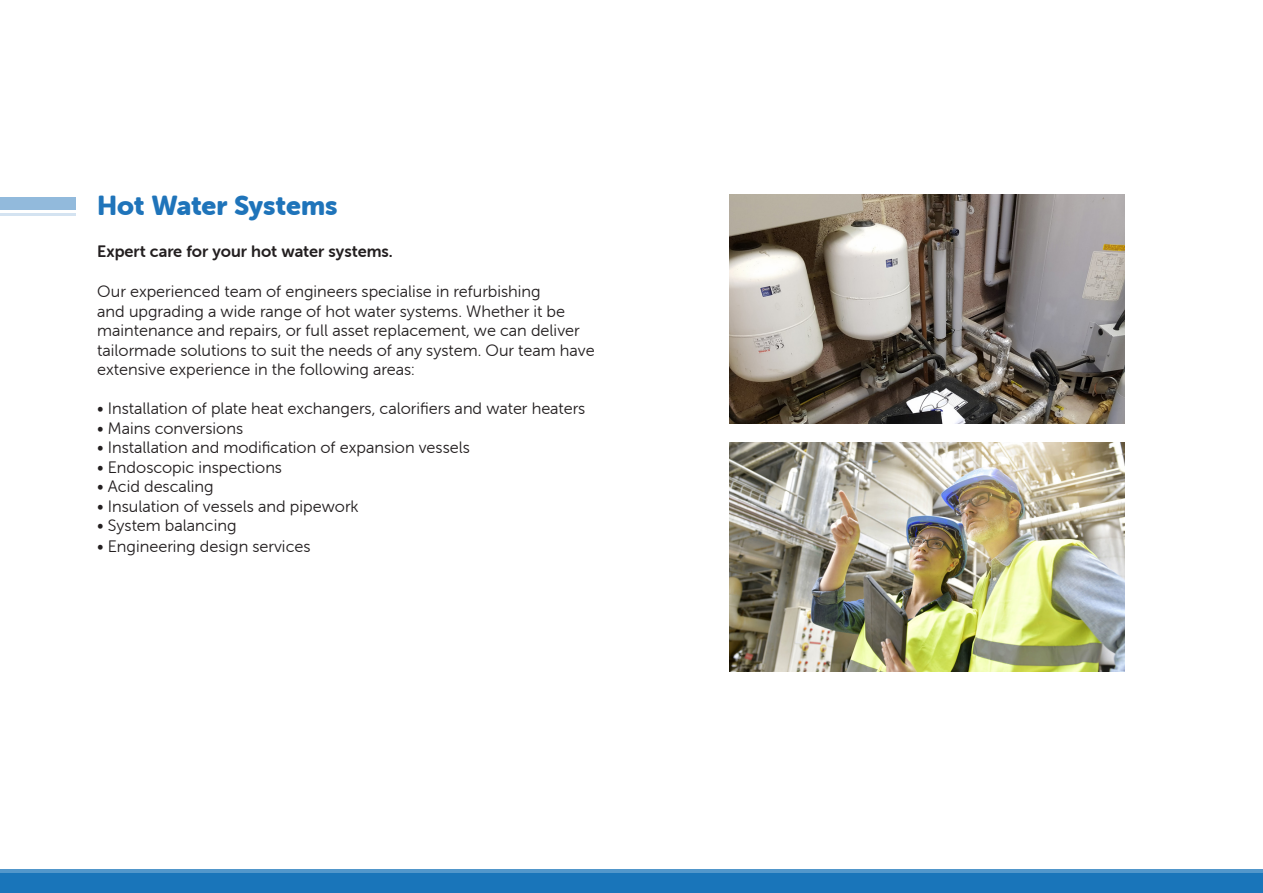
<style>
.page{position:relative;width:1263px;height:893px;background:#fff}
.page>*{position:absolute;margin:0;border:0;box-sizing:border-box;transform-origin:0 0}
.t1{font:27px "Museo Sans Rounded 900";letter-spacing:-.005em;color:#1f74ba}
.t2{font:16.5px/19.5px "Museo Sans Rounded 300";color:#231f20}
.t3{font:16.5px "Museo Sans Rounded 700";color:#231f20}
</style>
<div class="page">
<div style="left:0;top:197px;width:76px;height:13px;background:#92badc"></div>
<hr style="left:0;top:214px;width:76px;height:2px;background:#2675ba">
<div style="left:0;top:873px;width:1263px;height:20px;background:#1975ba"></div>
<hr style="left:0;top:869px;width:1263px;height:4px;background:#5297cb">
<img style="left:729px;top:194px;width:395px;height:229px">
<img style="left:729px;top:442px;width:395px;height:229px">
<p class="t1" style="left:97px;top:190px;width:242px">Hot Water Systems</p>
<p class="t3" style="left:97px;top:242px;width:297px">Expert care for your hot water systems.</p>
<p class="t2" style="left:97px;top:282px;width:499px">Our experienced team of engineers specialise in refurbishing<br>and upgrading a wide range of hot water systems. Whether it be maintenance and repairs, or full asset replacement, we can deliver tailormade solutions to suit the needs of any system. Our team have extensive experience in the following areas:</p>
<p class="t2" style="left:97px;top:399px;width:490px">• Installation of plate heat exchangers, calorifiers and water heaters</p>
<p class="t2" style="left:97px;top:418px;width:147px">• Mains conversions</p>
<p class="t2" style="left:97px;top:438px;width:374px">• Installation and modification of expansion vessels</p>
<p class="t2" style="left:97px;top:457px;width:186px">• Endoscopic inspections</p>
<p class="t2" style="left:97px;top:477px;width:118px">• Acid descaling</p>
<p class="t2" style="left:97px;top:496px;width:263px">• Insulation of vessels and pipework</p>
<p class="t2" style="left:97px;top:516px;width:141px">• System balancing</p>
<p class="t2" style="left:97px;top:537px;width:215px">• Engineering design services</p>
</div>
